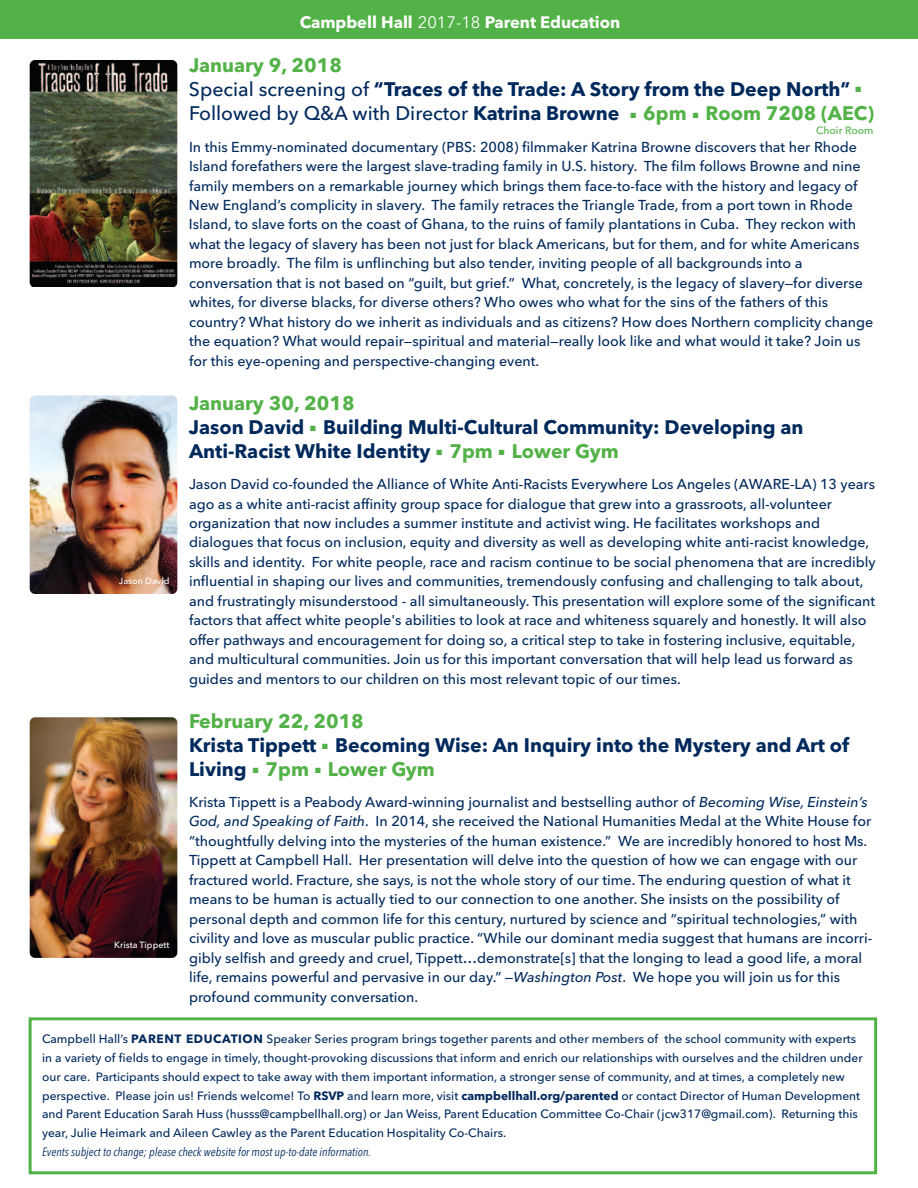
<style>
.page{position:relative;width:918px;height:1188px;background:#fff}
.page>*{position:absolute;margin:0;border:0;box-sizing:border-box;transform-origin:0 0}
.t1{font:700 19.5px/24px "Avenir Next";color:#00295c}
.t2{font:500 19.5px "Avenir Next";color:#00295c}
.t3{font:700 19.5px "Avenir Next";color:#53b247}
.t4{font:700 16.5px "Avenir Next";color:#fff}
.t5{font:500 14.25px/19.5px "Avenir Next";color:#00295c}
.t6{font:500 12px/18.9px "Avenir Next";color:#00295c}
.t7{font:italic 12px "Avenir Next Condensed";color:#00295c}
.t8{font:500 10.5px "Avenir Next";color:#53b247}
.t9{font:500 9px "Avenir Next";color:#fff}
.t10{font:7.5px "Zapf Dingbats ITC";color:#53b247}
.s1{font-weight:400}
.s2{color:#53b247}
.s3{font-weight:500}
.s4{font-weight:700}
.s5{font-style:italic}
</style>
<div class="page">
<div style="left:0;top:0;width:918px;height:39px;background:#53b247"></div>
<div style="left:29px;top:1017px;width:848px;height:157px;border:3px solid #53b247"></div>
<img style="left:30px;top:60px;width:147px;height:227px;border-radius:5px">
<img style="left:30px;top:395px;width:147px;height:198px;border-radius:5px">
<img style="left:30px;top:717px;width:147px;height:241px;border-radius:5px">
<p class="t4" style="left:300px;top:8px;width:322px">Campbell Hall <span class="s1">2017-18</span> Parent Education</p>
<h1 class="t1" style="left:189px;top:53px;width:663px"><span class="s2">January 9, 2018<br></span><span class="s3">Special screening of</span> “Traces of the Trade: A Story from the Deep North”</h1>
<p class="t10" style="left:855px;top:85px;width:7px">■</p>
<h1 class="t2" style="left:189px;top:97px;width:432px">Followed by Q&amp;A with Director <span class="s4">Katrina Browne</span></h1>
<h1 class="t3" style="left:630px;top:96px;width:245px">■ 6pm ■ Room 7208 (AEC)</h1>
<p class="t5" style="left:189px;top:136px;width:686px">In this Emmy-nominated documentary (PBS: 2008) filmmaker Katrina Browne discovers that her Rhode Island forefathers were the largest slave-trading family in U.S. history. The film follows Browne and nine family members on a remarkable journey which brings them face-to-face with the history and legacy of New England’s complicity in slavery. The family retraces the Triangle Trade, from a port town in Rhode Island, to slave forts on the coast of Ghana, to the ruins of family plantations in Cuba. They reckon with what the legacy of slavery has been not just for black Americans, but for them, and for white Americans more broadly. The film is unflinching but also tender, inviting people of all backgrounds into a conversation that is not based on “guilt, but grief.” What, concretely, is the legacy of slavery—for diverse whites, for diverse blacks, for diverse others? Who owes who what for the sins of the fathers of this country? What history do we inherit as individuals and as citizens? How does Northern complicity change the equation? What would repair—spiritual and material—really look like and what would it take? Join us for this eye-opening and perspective-changing event.</p>
<h1 class="t1" style="left:189px;top:390px;width:616px"><span class="s2">January 30, 2018<br></span>Jason David <span class="s2">■</span> Building Multi-Cultural Community: Developing an<br>Anti-Racist White Identity <span class="s2">■ 7pm</span> <span class="s2">■ Lower Gym</span></h1>
<p class="t5" style="left:189px;top:474px;width:688px">Jason David co-founded the Alliance of White Anti-Racists Everywhere Los Angeles (AWARE-LA) 13 years ago as a white anti-racist affinity group space for dialogue that grew into a grassroots, all-volunteer organization that now includes a summer institute and activist wing. He facilitates workshops and dialogues that focus on inclusion, equity and diversity as well as developing white anti-racist knowledge, skills and identity. For white people, race and racism continue to be social phenomena that are incredibly influential in shaping our lives and communities, tremendously confusing and challenging to talk about, and frustratingly misunderstood - all simultaneously. This presentation will explore some of the significant factors that affect white people's abilities to look at race and whiteness squarely and honestly. It will also offer pathways and encouragement for doing so, a critical step to take in fostering inclusive, equitable, and multicultural communities. Join us for this important conversation that will help lead us forward as guides and mentors to our children on this most relevant topic of our times.</p>
<h1 class="t1" style="left:189px;top:708px;width:662px"><span class="s2">February 22, 2018<br></span>Krista Tippett <span class="s2">■</span> Becoming Wise: An Inquiry into the Mystery and Art of<br>Living <span class="s2">■ 7pm</span> <span class="s2">■ Lower Gym</span></h1>
<p class="t5" style="left:189px;top:792px;width:685px">Krista Tippett is a Peabody Award-winning journalist and bestselling author of <span class="s5">Becoming Wise, Einstein’s God, and Speaking of Faith</span>. In 2014, she received the National Humanities Medal at the White House for “thoughtfully delving into the mysteries of the human existence.” We are incredibly honored to host Ms.<br>Tippett at Campbell Hall. Her presentation will delve into the question of how we can engage with our fractured world. Fracture, she says, is not the whole story of our time. The enduring question of what it means to be human is actually tied to our connection to one another. She insists on the possibility of personal depth and common life for this century, nurtured by science and “spiritual technologies,” with civility and love as muscular public practice. “While our dominant media suggest that humans are incorri&shy;gibly selfish and greedy and cruel, Tippett…demonstrate[s] that the longing to lead a good life, a moral life, remains powerful and pervasive in our day.” —<span class="s5">Washington Post</span>. We hope you will join us for this profound community conversation.</p>
<p class="t6" style="left:42px;top:1029px;width:822px">Campbell Hall’s <span class="s4">PARENT EDUCATION</span> Speaker Series program brings together parents and other members of the school community with experts in a variety of fields to engage in timely, thought-provoking discussions that inform and enrich our relationships with ourselves and the children under our care. Participants should expect to take away with them important information, a stronger sense of community, and at times, a completely new perspective. Please join us! Friends welcome! To <span class="s4">RSVP</span> and learn more, visit <span class="s4">campbellhall.org/parented</span> or contact Director of Human Development and Parent Education Sarah Huss (husss@campbellhall.org) or Jan Weiss, Parent Education Committee Co-Chair (jcw317@gmail.com). Returning this year, Julie Heimark and Aileen Cawley as the Parent Education Hospitality Co-Chairs.</p>
<p class="t7" style="left:42px;top:1145px;width:331px">Events subject to change; please check website for most up-to-date information.</p>
<p class="t8" style="left:816px;top:121px;width:59px">Choir Room</p>
<p class="t9" style="left:119px;top:573px;width:52px">Jason David</p>
<p class="t9" style="left:114px;top:937px;width:57px">Krista Tippett</p>
</div>
